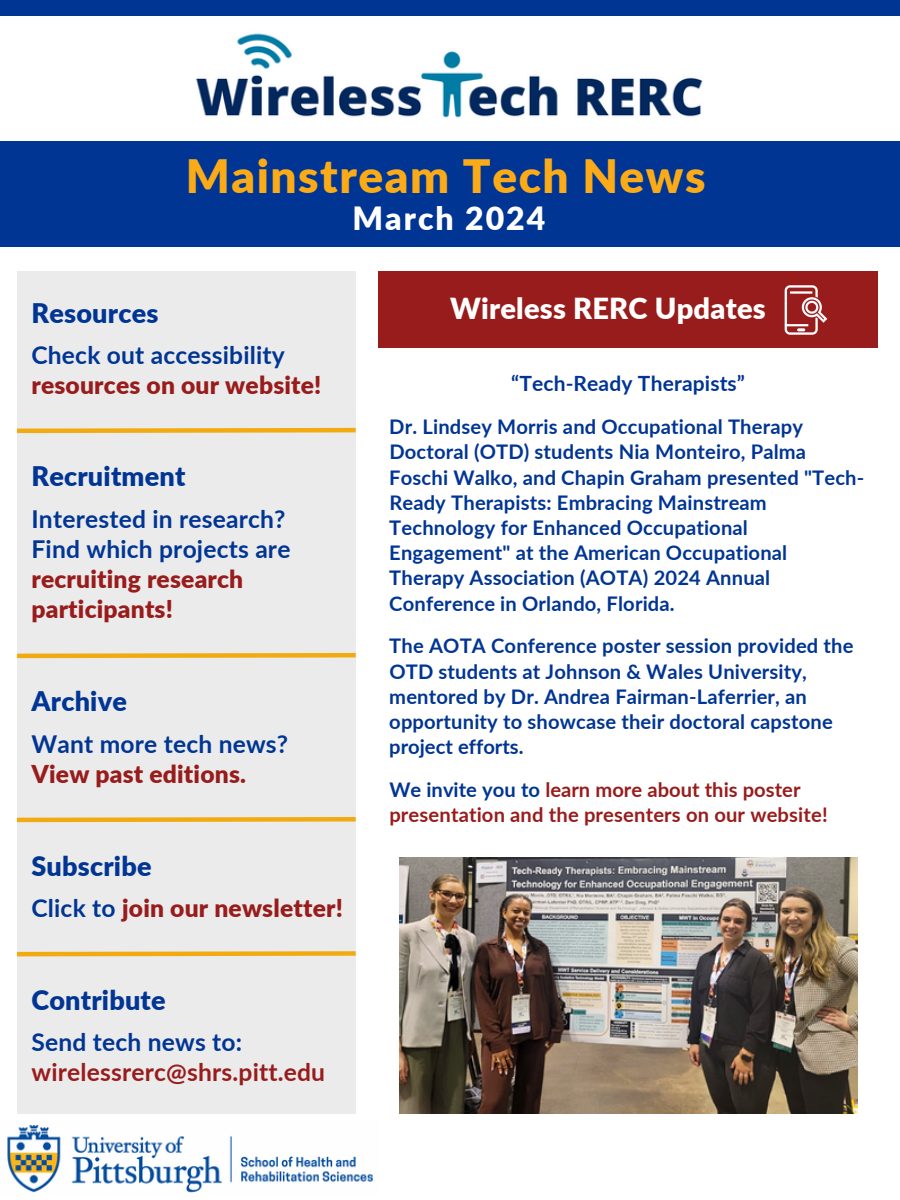
<style>
.page{position:relative;width:900px;height:1200px;background:#003594}
.page>*{position:absolute;margin:0;border:0;box-sizing:border-box;transform-origin:0 0}
.t1{font:900 46px "Lato";letter-spacing:.035em;color:#fbab17}
.t2{font:900 32px "Lato";letter-spacing:.06em;color:#fff}
.t3{font:900 29px "Lato";letter-spacing:.01em;color:#fff}
.t4{font:900 27px "Lato";letter-spacing:.01em;color:#003594}
.t5{font:900 24.6px/30px "Lato";letter-spacing:.01em;color:#991c1c}
.t6{font:700 24.6px/30px "Lato";letter-spacing:.01em;color:#003594}
.t7{font:700 24.6px "Lato";letter-spacing:.01em;color:#991c1c}
.t8{font:700 21px "Lato";letter-spacing:.005em;color:#003594}
.t9{font:700 20.2px/25.2px "Lato";letter-spacing:.01em;color:#003594}
.t10{font:700 20.2px/25.2px "Lato";letter-spacing:.005em;color:#991c1c}
.s1{font-weight:700;color:#003594}
.s2{color:#003594}
</style>
<div class="page">
<div style="left:0;top:247px;width:900px;height:953px;background:#fff"></div>
<div style="left:17px;top:272px;width:339px;height:842px;background:#ebebeb"></div>
<svg style="left:17px;top:817px;width:339px;height:6px;background:#efba46"></svg>
<div style="left:0;top:16px;width:900px;height:124px;background:#fff"></div>
<img style="left:196px;top:33px;width:507px;height:85px">
<svg style="left:17px;top:427px;width:339px;height:7px"></svg>
<svg style="left:17px;top:653px;width:339px;height:6px;background:#efba46"></svg>
<svg style="left:17px;top:951px;width:339px;height:6px;background:#efba46"></svg>
<div style="left:378px;top:272px;width:500px;height:76px;background:#991c1c"></div>
<img style="left:784px;top:285px;width:44px;height:50px">
<img style="left:400px;top:857px;width:457px;height:257px">
<img style="left:7px;top:1124px;width:366px;height:69px">
<h1 class="t1" style="left:186px;top:142px;width:521px">Mainstream Tech News</h1>
<h2 class="t2" style="left:353px;top:194px;width:194px">March 2024</h2>
<h2 class="t4" style="left:31px;top:296px;width:128px">Resources</h2>
<p class="t6" style="left:31px;top:340px;width:255px">Check out accessibility</p>
<p class="t5" style="left:31px;top:370px;width:291px">resources on our website!</p>
<h2 class="t4" style="left:31px;top:460px;width:156px">Recruitment</h2>
<p class="t6" style="left:31px;top:503px;width:260px">Interested in research?<br>Find which projects are</p>
<p class="t5" style="left:31px;top:563px;width:213px">recruiting research participants!</p>
<h2 class="t4" style="left:31px;top:685px;width:97px">Archive</h2>
<p class="t6" style="left:31px;top:728px;width:258px">Want more tech news?</p>
<p class="t5" style="left:31px;top:758px;width:216px">View past editions.</p>
<h2 class="t4" style="left:31px;top:849px;width:122px">Subscribe</h2>
<p class="t5" style="left:31px;top:892px;width:313px"><span class="s1">Click to</span> join our newsletter!</p>
<h3 class="t4" style="left:31px;top:983px;width:136px">Contribute</h3>
<p class="t6" style="left:31px;top:1026px;width:212px">Send tech news to:</p>
<p class="t7" style="left:31px;top:1057px;width:295px">wirelessrerc@shrs.pitt.edu</p>
<h2 class="t3" style="left:450px;top:290px;width:317px">Wireless RERC Updates</h2>
<h3 class="t8" style="left:511px;top:370px;width:235px">“Tech-Ready Therapists”</h3>
<p class="t9" style="left:389px;top:414px;width:477px">Dr. Lindsey Morris and Occupational Therapy Doctoral (OTD) students Nia Monteiro, Palma Foschi Walko, and Chapin Graham presented "Tech-Ready Therapists: Embracing Mainstream Technology for Enhanced Occupational Engagement" at the American Occupational Therapy Association (AOTA) 2024 Annual Conference in Orlando, Florida.</p>
<p class="t9" style="left:389px;top:633px;width:466px">The AOTA Conference poster session provided the OTD students at Johnson &amp; Wales University, mentored by Dr. Andrea Fairman-Laferrier, an opportunity to showcase their doctoral capstone project efforts.</p>
<p class="t10" style="left:389px;top:776px;width:440px"><span class="s2">We invite you to</span> learn more about this poster presentation and the presenters on our website!</p>
</div>
